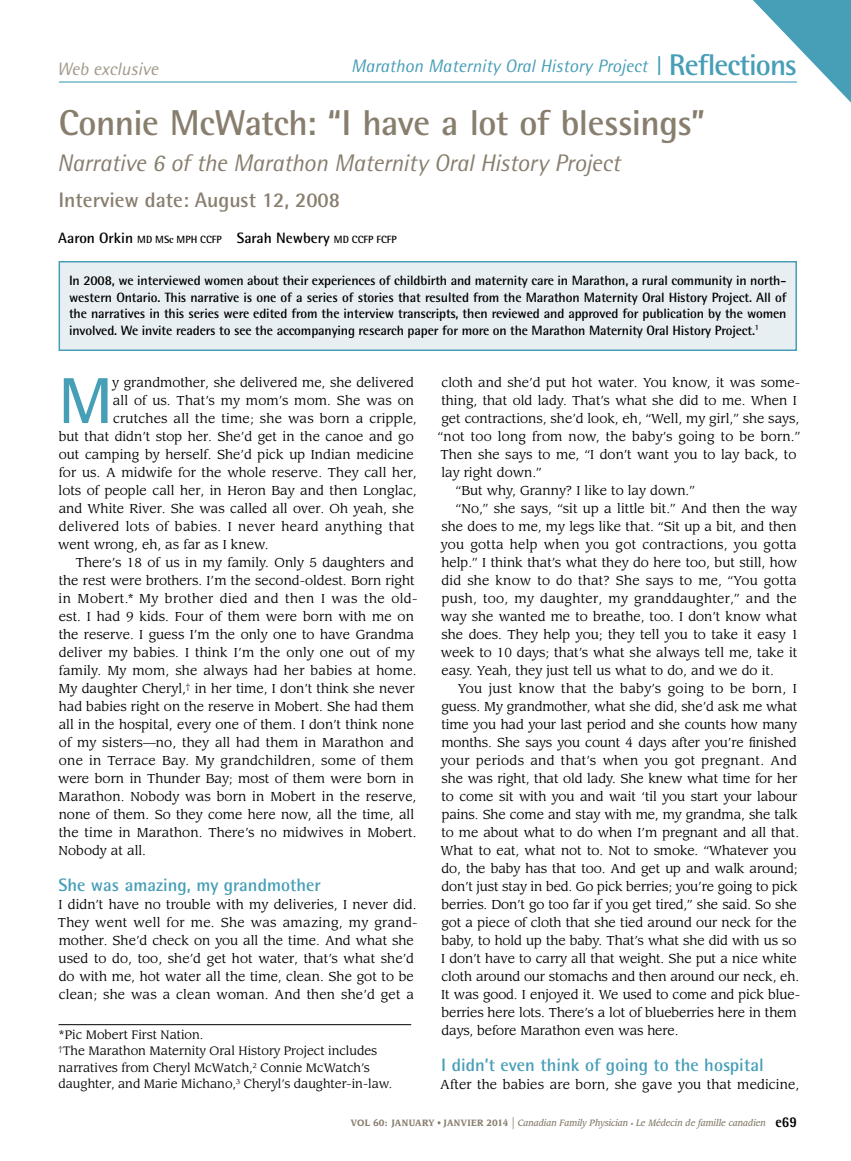
<style>
.page{position:relative;width:851px;height:1161px;background:#fff}
.page>*{position:absolute;margin:0;border:0;box-sizing:border-box;transform-origin:0 0}
.t1{font:700 64.95px "Rotis Semi Sans Std";color:#479eb7}
.t2{font:700 36px "Rotis Semi Sans Std";letter-spacing:-.015em;color:#887e6e}
.t3{font:italic 24px "Rotis Semi Sans Std";letter-spacing:-.01em;color:#887e6e}
.t4{font:700 21px "Rotis Semi Sans Std";color:#887e6e}
.t5{font:700 18px "Rotis Semi Sans Std";color:#479eb7}
.t6{font:italic 18px "Rotis Semi Sans Std";color:#479eb7}
.t7{font:italic 18px "Rotis Semi Sans Std";color:#a2988a}
.t8{font:700 15px "Rotis Semi Sans Std";color:#000}
.t9{font:700 13.5px/16.5px "Rotis Semi Sans Std";letter-spacing:-.01em;color:#000;text-align:justify}
.t10{font:12.75px/18px "Leawood Std";color:#000}
.t11{font:12.75px "Leawood Std";letter-spacing:.02em;color:#000}
.t12{font:12.75px "Leawood Std";letter-spacing:.03em;color:#000}
.t13{font:12.75px "Leawood Std";letter-spacing:.025em;color:#000}
.t14{font:12px/16.5px "Leawood Std";color:#000}
.t15{font:italic 500 9px "Leawood Std";color:#887e6e;scale:.9 1}
.s1{font-weight:700;font-style:normal;font-size:21px}
.s2{font-weight:700;font-style:normal;font-size:30px}
.s3{font-size:10.5px}
.s4{font-weight:700;font-style:normal}
.s5{font-weight:400;font-style:normal}
.s6{font-weight:400;font-style:normal;font-size:15px}
.s7{font-style:normal;font-size:6px}
.s8{font-family:"Rotis Semi Sans Std";font-weight:800;font-style:normal;font-size:15px;color:#000}
</style>
<div class="page">
<hr style="left:59px;top:81px;width:737px;height:2px;background:#479eb7">
<svg style="left:733px;top:0;width:117px;height:102px"></svg>
<div style="left:59px;top:262px;width:737px;height:88px;background:#e8eff2"></div>
<div style="left:58px;top:261px;width:738px;height:90px;border:2px solid #479eb7"></div>
<hr style="left:58px;top:1024px;width:353px;height:1px;background:#000">
<h3 class="t7" style="left:57px;top:58px;width:102px">Web exclusive</h3>
<h3 class="t6" style="left:351px;top:55px;width:447px">Marathon Maternity Oral History Project <span class="s1">|</span> <span class="s2">Reflections</span></h3>
<h2 class="t2" style="left:59px;top:101px;width:648px">Connie McWatch: “I have a lot of blessings”</h2>
<h3 class="t3" style="left:57px;top:148px;width:564px">Narrative 6 of the Marathon Maternity Oral History Project</h3>
<h3 class="t4" style="left:58px;top:187px;width:283px">Interview date: August 12, 2008</h3>
<p class="t8" style="left:58px;top:229px;width:340px">Aaron Orkin <span class="s3">MD MSc MPH CCFP</span> Sarah Newbery <span class="s3">MD CCFP FCFP</span></p>
<p class="t9" style="left:69px;top:272px;width:719px">In 2008, we interviewed women about their experiences of childbirth and maternity care in Marathon, a rural community in north&shy;western Ontario. This narrative is one of a series of stories that resulted from the Marathon Maternity Oral History Project. All of the narratives in this series were edited from the interview transcripts, then reviewed and approved for publication by the women involved. We invite readers to see the accompanying research paper for more on the Marathon Maternity Oral History Project.<sup>1</sup></p>
<h1 class="t1" style="left:59px;top:361px;width:56px">M</h1>
<p class="t10" style="left:112px;top:374px;width:303px">y grandmother, she delivered me, she delivered</p>
<p class="t10" style="left:113px;top:392px;width:303px">all of us. That’s my mom’s mom. She was on</p>
<p class="t10" style="left:113px;top:410px;width:305px">crutches all the time; she was born a cripple,</p>
<p class="t10" style="left:59px;top:428px;width:356px">but that didn’t stop her. She’d get in the canoe and go</p>
<p class="t10" style="left:59px;top:446px;width:356px">out camping by herself. She’d pick up Indian medicine</p>
<p class="t10" style="left:59px;top:464px;width:359px">for us. A midwife for the whole reserve. They call her,</p>
<p class="t10" style="left:59px;top:482px;width:359px">lots of people call her, in Heron Bay and then Longlac,</p>
<p class="t10" style="left:59px;top:500px;width:357px">and White River. She was called all over. Oh yeah, she</p>
<p class="t12" style="left:59px;top:519px;width:357px">delivered lots of babies. I never heard anything that</p>
<p class="t10" style="left:58px;top:536px;width:212px">went wrong, eh, as far as I knew.</p>
<p class="t10" style="left:76px;top:554px;width:339px">There’s 18 of us in my family. Only 5 daughters and</p>
<p class="t10" style="left:59px;top:572px;width:357px">the rest were brothers. I’m the second-oldest. Born right</p>
<p class="t12" style="left:59px;top:591px;width:360px">in Mobert.* My brother died and then I was the old-</p>
<p class="t10" style="left:59px;top:608px;width:356px">est. I had 9 kids. Four of them were born with me on</p>
<p class="t10" style="left:59px;top:626px;width:357px">the reserve. I guess I’m the only one to have Grandma</p>
<p class="t10" style="left:59px;top:644px;width:357px">deliver my babies. I think I’m the only one out of my</p>
<p class="t10" style="left:59px;top:662px;width:359px">family. My mom, she always had her babies at home.</p>
<p class="t10" style="left:58px;top:680px;width:357px">My daughter Cheryl,<sup>†</sup> in her time, I don’t think she never</p>
<p class="t10" style="left:59px;top:698px;width:357px">had babies right on the reserve in Mobert. She had them</p>
<p class="t10" style="left:59px;top:716px;width:357px">all in the hospital, every one of them. I don’t think none</p>
<p class="t10" style="left:59px;top:734px;width:356px">of my sisters—no, they all had them in Marathon and</p>
<p class="t11" style="left:59px;top:753px;width:356px">one in Terrace Bay. My grandchildren, some of them</p>
<p class="t10" style="left:58px;top:770px;width:357px">were born in Thunder Bay; most of them were born in</p>
<p class="t10" style="left:59px;top:788px;width:359px">Marathon. Nobody was born in Mobert in the reserve,</p>
<p class="t10" style="left:59px;top:806px;width:357px">none of them. So they come here now, all the time, all</p>
<p class="t10" style="left:59px;top:824px;width:359px">the time in Marathon. There’s no midwives in Mobert.</p>
<p class="t10" style="left:59px;top:842px;width:89px">Nobody at all.</p>
<h3 class="t5" style="left:58px;top:874px;width:264px">She was amazing, my grandmother</h3>
<p class="t10" style="left:58px;top:896px;width:361px">I didn’t have no trouble with my deliveries, I never did.<br>They went well for me. She was amazing, my grand&shy;mother. She’d check on you all the time. And what she used to do, too, she’d get hot water, that’s what she’d do with me, hot water all the time, clean. She got to be clean; she was a clean woman. And then she’d get a</p>
<p class="t14" style="left:58px;top:1026px;width:335px">*Pic Mobert First Nation.<br><sup>†</sup>The Marathon Maternity Oral History Project includes narratives from Cheryl McWatch,<sup>2</sup> Connie McWatch’s daughter, and Marie Michano,<sup>3</sup> Cheryl’s daughter-in-law.</p>
<p class="t10" style="left:441px;top:374px;width:360px">cloth and she’d put hot water. You know, it was some-</p>
<p class="t10" style="left:441px;top:392px;width:357px">thing, that old lady. That’s what she did to me. When I</p>
<p class="t10" style="left:441px;top:410px;width:359px">get contractions, she’d look, eh, “Well, my girl,” she says,</p>
<p class="t10" style="left:438px;top:428px;width:364px">“not too long from now, the baby’s going to be born.”</p>
<p class="t10" style="left:440px;top:446px;width:357px">Then she says to me, “I don’t want you to lay back, to</p>
<p class="t10" style="left:441px;top:464px;width:102px">lay right down.”</p>
<p class="t10" style="left:456px;top:482px;width:240px">“But why, Granny? I like to lay down.”</p>
<p class="t10" style="left:456px;top:500px;width:342px">“No,” she says, “sit up a little bit.” And then the way</p>
<p class="t10" style="left:441px;top:518px;width:357px">she does to me, my legs like that. “Sit up a bit, and then</p>
<p class="t11" style="left:441px;top:537px;width:357px">you gotta help when you got contractions, you gotta</p>
<p class="t10" style="left:441px;top:554px;width:357px">help.” I think that’s what they do here too, but still, how</p>
<p class="t10" style="left:441px;top:572px;width:356px">did she know to do that? She says to me, “You gotta</p>
<p class="t13" style="left:441px;top:591px;width:356px">push, too, my daughter, my granddaughter,” and the</p>
<p class="t10" style="left:441px;top:608px;width:358px">way she wanted me to breathe, too. I don’t know what</p>
<p class="t10" style="left:441px;top:626px;width:358px">she does. They help you; they tell you to take it easy 1</p>
<p class="t10" style="left:441px;top:644px;width:358px">week to 10 days; that’s what she always tell me, take it</p>
<p class="t10" style="left:441px;top:662px;width:334px">easy. Yeah, they just tell us what to do, and we do it.</p>
<p class="t13" style="left:458px;top:681px;width:340px">You just know that the baby’s going to be born, I</p>
<p class="t10" style="left:441px;top:698px;width:357px">guess. My grandmother, what she did, she’d ask me what</p>
<p class="t10" style="left:441px;top:716px;width:357px">time you had your last period and she counts how many</p>
<p class="t10" style="left:441px;top:734px;width:357px">months. She says you count 4 days after you’re finished</p>
<p class="t11" style="left:441px;top:753px;width:357px">your periods and that’s when you got pregnant. And</p>
<p class="t10" style="left:441px;top:770px;width:357px">she was right, that old lady. She knew what time for her</p>
<p class="t10" style="left:441px;top:788px;width:357px">to come sit with you and wait ‘til you start your labour</p>
<p class="t10" style="left:441px;top:806px;width:357px">pains. She come and stay with me, my grandma, she talk</p>
<p class="t10" style="left:441px;top:824px;width:359px">to me about what to do when I’m pregnant and all that.</p>
<p class="t10" style="left:440px;top:842px;width:357px">What to eat, what not to. Not to smoke. “Whatever you</p>
<p class="t10" style="left:441px;top:860px;width:357px">do, the baby has that too. And get up and walk around;</p>
<p class="t10" style="left:441px;top:878px;width:357px">don’t just stay in bed. Go pick berries; you’re going to pick</p>
<p class="t10" style="left:441px;top:896px;width:356px">berries. Don’t go too far if you get tired,” she said. So she</p>
<p class="t10" style="left:441px;top:914px;width:357px">got a piece of cloth that she tied around our neck for the</p>
<p class="t10" style="left:441px;top:932px;width:356px">baby, to hold up the baby. That’s what she did with us so</p>
<p class="t10" style="left:441px;top:950px;width:357px">I don’t have to carry all that weight. She put a nice white</p>
<p class="t10" style="left:441px;top:968px;width:359px">cloth around our stomachs and then around our neck, eh.</p>
<p class="t10" style="left:441px;top:986px;width:360px">It was good. I enjoyed it. We used to come and pick blue-</p>
<p class="t10" style="left:441px;top:1004px;width:357px">berries here lots. There’s a lot of blueberries here in them</p>
<p class="t10" style="left:441px;top:1022px;width:238px">days, before Marathon even was here.</p>
<h3 class="t5" style="left:441px;top:1054px;width:324px">I didn’t even think of going to the hospital</h3>
<p class="t10" style="left:440px;top:1076px;width:360px">After the babies are born, she gave you that medicine,</p>
<p class="t15" style="left:351px;top:1118px;width:497px"><span class="s4">VOL 60: JANUARY</span> <span class="s5">•</span> <span class="s4">JANVIER 2014</span> <span class="s6">|</span> Canadian Family Physician <span class="s7">•</span> Le Médecin de famille canadien <span class="s8">e69</span></p>
</div>
